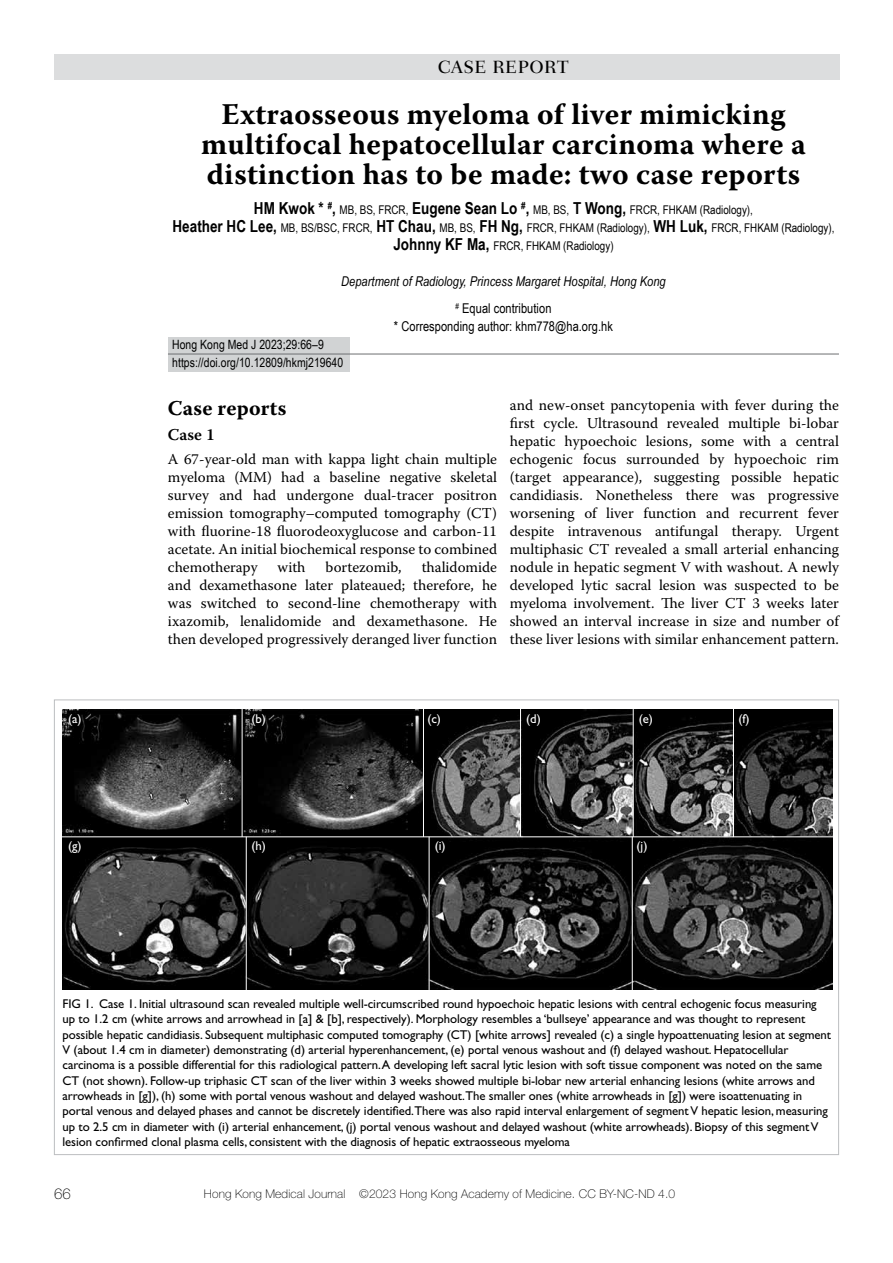
<style>
.page{position:relative;width:893px;height:1263px;background:#fff}
.page>*{position:absolute;margin:0;border:0;box-sizing:border-box;transform-origin:0 0}
.t1{font:700 30px/30px "Warnock Pro";letter-spacing:.01em;color:#000;text-align:center}
.t2{font:700 21px "Warnock Pro";letter-spacing:.015em;color:#000}
.t3{font:500 18px "Fairfield LH";letter-spacing:.025em;color:#000}
.t4{font:600 16.5px "Warnock Pro";color:#000}
.t5{font:15px/18px "Warnock Pro";color:#000;text-align:justify}
.t6{font:100 15px "Helvetica Neue";color:#000}
.t7{font:italic 13.5px/27px "Arial Narrow";letter-spacing:.005em;color:#000;text-align:center}
.t8{font:13.5px "Arial Narrow";letter-spacing:.005em;color:#000}
.t9{font:12.75px/15.3px "Gill Sans";letter-spacing:-.005em;color:#000}
.t10{font:12.75px/18px "Arial Narrow";letter-spacing:.005em;color:#000}
.t11{font:12.75px "Gill Sans";color:#fff}
.t12{font:12px/18px "Arial Narrow";color:#000;text-align:center}
.t13{font:100 12px "Helvetica Neue";letter-spacing:.01em;color:#000}
.s1{font-weight:700;font-size:16.5px}
.s2{font-style:normal}
</style>
<div class="page">
<div style="left:168px;top:337px;width:181px;height:34px;background:#d1d3d4"></div>
<div style="left:54px;top:54px;width:785px;height:26px;background:#dcddde"></div>
<hr style="left:168px;top:354px;width:671px;height:1px;background:#6d6e71">
<img style="left:63px;top:709px;width:769px;height:281px">
<hr style="left:520px;top:708px;width:1px;height:129px;background:#fff">
<hr style="left:423px;top:708px;width:1px;height:129px;background:#fff">
<hr style="left:242px;top:708px;width:1px;height:129px;background:#fff">
<hr style="left:246px;top:837px;width:1px;height:153px;background:#fff">
<hr style="left:429px;top:837px;width:1px;height:153px;background:#fff">
<hr style="left:632px;top:837px;width:1px;height:153px;background:#fff">
<hr style="left:633px;top:709px;width:1px;height:128px;background:#fff">
<hr style="left:733px;top:709px;width:1px;height:128px;background:#fff">
<hr style="left:60px;top:836px;width:774px;height:1px;background:#fff">
<h3 class="t3" style="left:438px;top:57px;width:132px">CASE REPORT</h3>
<h1 class="t1" style="left:201px;top:99px;width:606px">Extraosseous myeloma of liver mimicking multifocal hepatocellular carcinoma where a distinction has to be made: two case reports</h1>
<p class="t12" style="left:173px;top:200px;width:663px"><span class="s1">HM Kwok *</span> <sup>#</sup><span class="s1">,</span> MB, BS, FRCR, <span class="s1">Eugene Sean Lo</span> <sup>#</sup><span class="s1">,</span> MB, BS, <span class="s1">T Wong,</span> FRCR, FHKAM (Radiology),<br><span class="s1">Heather HC Lee,</span> MB, BS/BSC, FRCR, <span class="s1">HT Chau,</span> MB, BS, <span class="s1">FH Ng,</span> FRCR, FHKAM (Radiology), <span class="s1">WH Luk,</span> FRCR, FHKAM (Radiology),<br><span class="s1">Johnny KF Ma,</span> FRCR, FHKAM (Radiology)</p>
<p class="t7" style="left:341px;top:268px;width:326px">Department of Radiology, Princess Margaret Hospital, Hong Kong <sup>#</sup> <span class="s2">Equal contribution</span></p>
<p class="t8" style="left:394px;top:316px;width:220px">* Corresponding author: khm778@ha.org.hk</p>
<p class="t11" style="left:68px;top:712px;width:15px">(a)</p>
<p class="t11" style="left:68px;top:839px;width:15px">(g)</p>
<p class="t10" style="left:172px;top:335px;width:173px">Hong Kong Med J 2023;29:66–9 https://doi.org/10.12809/hkmj219640</p>
<h2 class="t2" style="left:168px;top:396px;width:120px">Case reports</h2>
<p class="t4" style="left:168px;top:424px;width:48px">Case 1</p>
<p class="t5" style="left:168px;top:450px;width:331px">A 67-year-old man with kappa light chain multiple myeloma (MM) had a baseline negative skeletal survey and had undergone dual-tracer positron emission tomography–computed tomography (CT) with fluorine-18 fluorodeoxyglucose and carbon-11 acetate. An initial biochemical response to combined chemotherapy</p>
<p class="t5" style="left:168px;top:558px;width:331px;text-indent:254px">thalidomide and dexamethasone later plateaued; therefore, he was switched to second-line chemotherapy with ixazomib, lenalidomide and dexamethasone. He then developed progressively deranged liver function</p>
<p class="t5" style="left:278px;top:558px;width:29px">with</p>
<p class="t5" style="left:326px;top:558px;width:78px">bortezomib,</p>
<p class="t5" style="left:510px;top:395px;width:331px">and new-onset pancytopenia with fever during the first cycle. Ultrasound revealed multiple bi-lobar hepatic hypoechoic lesions, some with a central echogenic focus surrounded by hypoechoic rim (target appearance), suggesting possible hepatic candidiasis. Nonetheless there was progressive worsening of liver function and recurrent fever despite intravenous antifungal therapy. Urgent multiphasic CT revealed a small arterial enhancing nodule in hepatic segment V with washout. A newly developed lytic sacral lesion was suspected to be myeloma involvement. The liver CT 3 weeks later showed an interval increase in size and number of these liver lesions with similar enhancement pattern.</p>
<p class="t11" style="left:252px;top:712px;width:16px">(b)</p>
<p class="t11" style="left:427px;top:712px;width:15px">(c)</p>
<p class="t11" style="left:526px;top:712px;width:16px">(d)</p>
<p class="t11" style="left:639px;top:712px;width:16px">(e)</p>
<p class="t11" style="left:738px;top:712px;width:13px">(f)</p>
<p class="t11" style="left:252px;top:839px;width:16px">(h)</p>
<p class="t11" style="left:435px;top:839px;width:12px">(i)</p>
<p class="t11" style="left:637px;top:839px;width:12px">(j)</p>
<p class="t9" style="left:63px;top:996px;width:770px">FIG 1. Case 1. Initial ultrasound scan revealed multiple well-circumscribed round hypoechoic hepatic lesions with central echogenic focus measuring up to 1.2 cm (white arrows and arrowhead in [a] &amp; [b], respectively). Morphology resembles a ‘bullseye’ appearance and was thought to represent possible hepatic candidiasis. Subsequent multiphasic computed tomography (CT) [white arrows] revealed (c) a single hypoattenuating lesion at segment V (about 1.4 cm in diameter) demonstrating (d) arterial hyperenhancement, (e) portal venous washout and (f) delayed washout. Hepatocellular carcinoma is a possible differential for this radiological pattern. A developing left sacral lytic lesion with soft tissue component was noted on the same CT (not shown). Follow-up triphasic CT scan of the liver within 3 weeks showed multiple bi-lobar new arterial enhancing lesions (white arrows and arrowheads in [g]), (h) some with portal venous washout and delayed washout.The smaller ones (white arrowheads in [g]) were isoattenuating in portal venous and delayed phases and cannot be discretely identified.There was also rapid interval enlargement of segment V hepatic lesion, measuring up to 2.5 cm in diameter with (i) arterial enhancement, (j) portal venous washout and delayed washout (white arrowheads). Biopsy of this segment V lesion confirmed clonal plasma cells, consistent with the diagnosis of hepatic extraosseous myeloma</p>
<p class="t6" style="left:54px;top:1186px;width:18px">66</p>
<p class="t13" style="left:204px;top:1187px;width:473px">Hong Kong Medical Journal ©2023 Hong Kong Academy of Medicine. CC BY-NC-ND 4.0</p>
</div>
